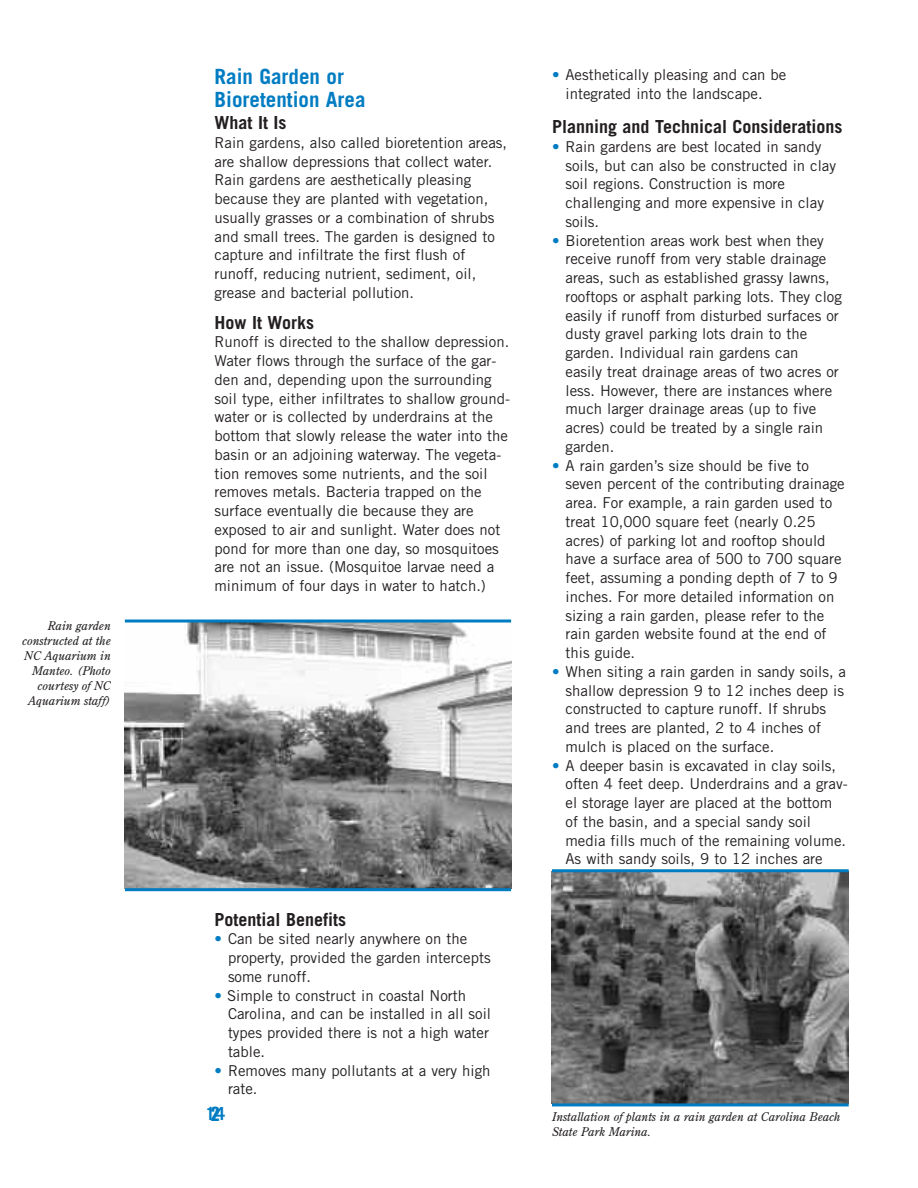
<style>
.page{position:relative;width:918px;height:1188px;background:#fff}
.page>*{position:absolute;margin:0;border:0;box-sizing:border-box;transform-origin:0 0}
.t1{font:700 21px/22.5px "Trade Gothic";color:#007cc2}
.t2{font:700 18px "Trade Gothic";color:#231f20}
.t3{font:700 18px "Trade Gothic";color:#007cc2}
.t4{font:15px/18.8px "Trade Gothic";color:#231f20}
.t5{font:italic 12px/15px "Century Old Style";color:#231f20;text-align:right}
.s1{color:#007cc2}
.s2{font-family:"Impact";font-weight:400}
</style>
<div class="page">
<img style="left:125px;top:622px;width:387px;height:267px">
<hr style="left:125px;top:620px;width:386px;height:2px;background:#007cc2">
<hr style="left:125px;top:888px;width:386px;height:3px;background:#007cc2">
<img style="left:552px;top:872px;width:297px;height:231px">
<hr style="left:552px;top:869px;width:297px;height:3px;background:#007cc2">
<hr style="left:552px;top:1103px;width:297px;height:3px;background:#007cc2">
<p class="t5" style="left:22px;top:618px;width:90px">Rain garden constructed at the<br>NC Aquarium in<br>Manteo. (Photo courtesy of NC<br>Aquarium staff)</p>
<h1 class="t1" style="left:214px;top:67px;width:153px">Rain Garden or<br>Bioretention Area</h1>
<p class="t2" style="left:214px;top:116px;width:74px">What It Is</p>
<p class="t4" style="left:214px;top:135px;width:294px">Rain gardens, also called bioretention areas, are shallow depressions that collect water.<br>Rain gardens are aesthetically pleasing because they are planted with vegetation, usually grasses or a combination of shrubs and small trees. The garden is designed to capture and infiltrate the first flush of runoff, reducing nutrient, sediment, oil, grease and bacterial pollution.</p>
<p class="t2" style="left:214px;top:316px;width:101px">How It Works</p>
<p class="t4" style="left:214px;top:334px;width:297px">Runoff is directed to the shallow depression.<br>Water flows through the surface of the gar&shy;den and, depending upon the surrounding soil type, either infiltrates to shallow ground&shy;water or is collected by underdrains at the bottom that slowly release the water into the basin or an adjoining waterway. The vegeta&shy;tion removes some nutrients, and the soil removes metals. Bacteria trapped on the surface eventually die because they are exposed to air and sunlight. Water does not pond for more than one day, so mosquitoes are not an issue. (Mosquitoe larvae need a minimum of four days in water to hatch.)</p>
<p class="t2" style="left:214px;top:913px;width:133px">Potential Benefits</p>
<p class="t4" style="left:228px;top:931px;width:264px;text-indent:-14px"><span class="s1">•</span> Can be sited nearly anywhere on the property, provided the garden intercepts some runoff.</p>
<p class="t4" style="left:228px;top:987px;width:265px;text-indent:-14px"><span class="s1">•</span> Simple to construct in coastal North<br>Carolina, and can be installed in all soil types provided there is not a high water table.</p>
<p class="t4" style="left:228px;top:1062px;width:264px;text-indent:-14px"><span class="s1">•</span> Removes many pollutants at a very high rate.</p>
<p class="t3" style="left:205px;top:1107px;width:22px">1 4<span class="s2">2</span></p>
<p class="t4" style="left:566px;top:66px;width:222px;text-indent:-14px"><span class="s1">•</span> Aesthetically pleasing and can be integrated into the landscape.</p>
<p class="t2" style="left:552px;top:120px;width:292px">Planning and Technical Considerations</p>
<p class="t4" style="left:566px;top:138px;width:272px;text-indent:-14px"><span class="s1">•</span> Rain gardens are best located in sandy soils, but can also be constructed in clay soil regions. Construction is more challenging and more expensive in clay soils.</p>
<p class="t4" style="left:566px;top:232px;width:278px;text-indent:-14px"><span class="s1">•</span> Bioretention areas work best when they receive runoff from very stable drainage areas, such as established grassy lawns, rooftops or asphalt parking lots. They clog easily if runoff from disturbed surfaces or dusty gravel parking lots drain to the garden. Individual rain gardens can<br>easily treat drainage areas of two acres or less. However, there are instances where much larger drainage areas (up to five acres) could be treated by a single rain garden.</p>
<p class="t4" style="left:566px;top:457px;width:281px;text-indent:-14px"><span class="s1">•</span> A rain garden’s size should be five to seven percent of the contributing drainage area. For example, a rain garden used to treat 10,000 square feet (nearly 0.25 acres) of parking lot and rooftop should have a surface area of 500 to 700 square feet, assuming a ponding depth of 7 to 9 inches. For more detailed information on sizing a rain garden, please refer to the rain garden website found at the end of this guide.</p>
<p class="t4" style="left:566px;top:663px;width:282px;text-indent:-14px"><span class="s1">•</span> When siting a rain garden in sandy soils, a shallow depression 9 to 12 inches deep is constructed to capture runoff. If shrubs and trees are planted, 2 to 4 inches of mulch is placed on the surface.</p>
<p class="t4" style="left:566px;top:757px;width:284px;text-indent:-13px"><span class="s1">•</span> A deeper basin is excavated in clay soils, often 4 feet deep. Underdrains and a grav&shy;el storage layer are placed at the bottom of the basin, and a special sandy soil media fills much of the remaining volume.<br>As with sandy soils, 9 to 12 inches are</p>
<p class="t5" style="left:552px;top:1109px;width:290px;text-align:left">Installation of plants in a rain garden at Carolina Beach<br>State Park Marina.</p>
</div>
